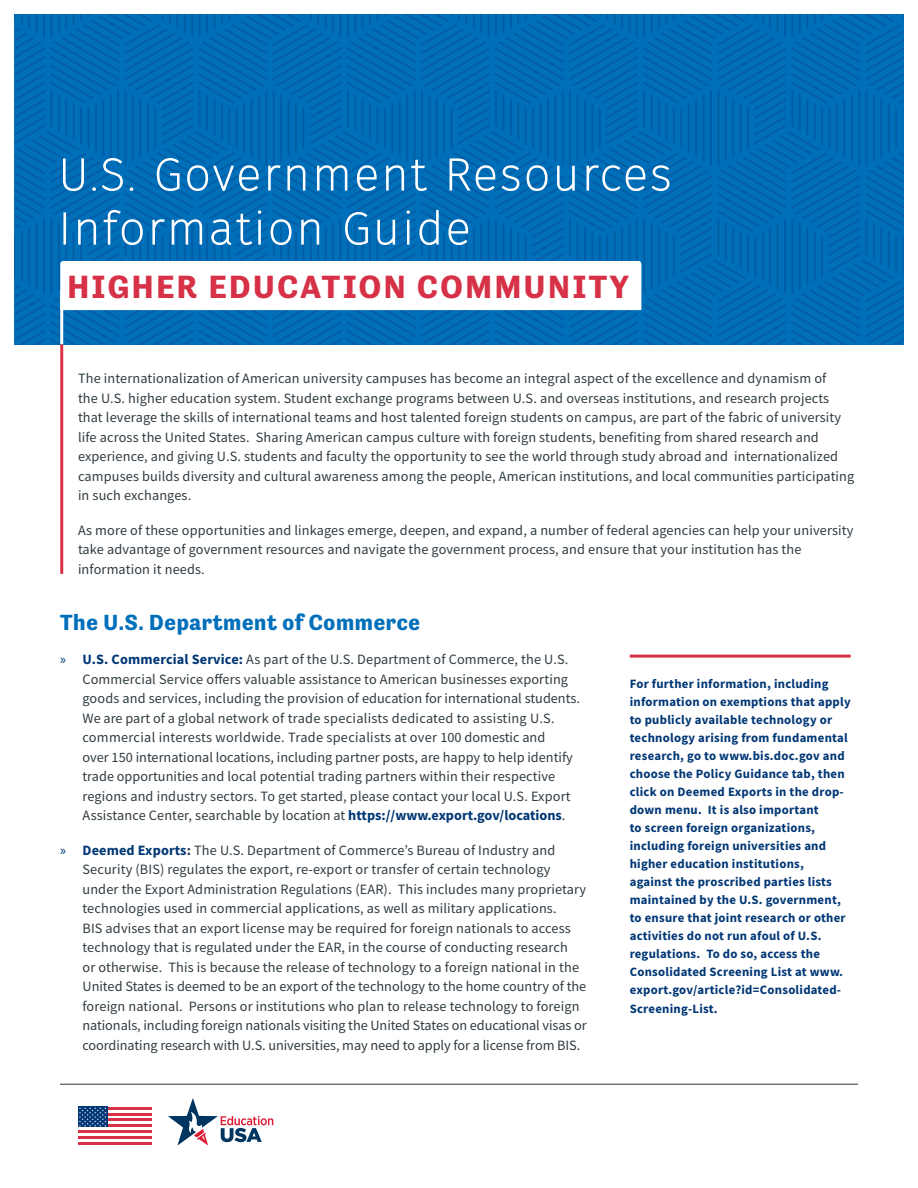
<style>
.page{position:relative;width:918px;height:1188px;background:#fff}
.page>*{position:absolute;margin:0;border:0;box-sizing:border-box;transform-origin:0 0}
.t1{font:700 33px "Tenso";letter-spacing:.08em;color:#d63146}
.Subhead{font:700 22.5px "Tenso";letter-spacing:.03em;color:#006fba}
.body{font:14.25px/19.5px "Source Sans Pro";letter-spacing:.01em;color:#2f3b41}
.body-2{font:700 12.75px/18px "Source Sans Pro";letter-spacing:.02em;color:#013775}
.s1{font-family:"Myriad Pro";color:#013775}
.s2{font-weight:700;color:#013775}
.s3{font-weight:700}
</style>
<div class="page">
<svg style="left:14px;top:14px;width:445px;height:330px;background:#006ab4"></svg>
<svg style="left:459px;top:14px;width:445px;height:330px;background:#006ab4"></svg>
<svg style="left:60px;top:261px;width:581px;height:49px"></svg>
<svg style="left:62px;top:158px;width:23px;height:34px"></svg>
<svg style="left:92px;top:157px;width:32px;height:35px"></svg>
<svg style="left:130px;top:187px;width:3px;height:4px"></svg>
<svg style="left:156px;top:157px;width:24px;height:35px"></svg>
<svg style="left:186px;top:165px;width:73px;height:28px;background:#3b8dc5"></svg>
<svg style="left:267px;top:165px;width:14px;height:26px"></svg>
<svg style="left:287px;top:165px;width:19px;height:26px"></svg>
<svg style="left:316px;top:165px;width:32px;height:26px"></svg>
<svg style="left:356px;top:165px;width:21px;height:27px"></svg>
<svg style="left:385px;top:165px;width:20px;height:26px"></svg>
<svg style="left:411px;top:159px;width:17px;height:33px"></svg>
<svg style="left:449px;top:158px;width:71px;height:34px"></svg>
<svg style="left:526px;top:165px;width:22px;height:27px"></svg>
<svg style="left:556px;top:165px;width:19px;height:27px"></svg>
<svg style="left:586px;top:165px;width:84px;height:27px"></svg>
<svg style="left:77px;top:219px;width:20px;height:26px"></svg>
<svg style="left:103px;top:209px;width:40px;height:37px"></svg>
<svg style="left:152px;top:219px;width:51px;height:26px"></svg>
<svg style="left:211px;top:211px;width:50px;height:35px;background:#2f86c2"></svg>
<div style="left:258px;top:220px;width:3px;height:25px;border:2px solid #fff"></div>
<svg style="left:270px;top:219px;width:22px;height:27px"></svg>
<svg style="left:301px;top:219px;width:19px;height:26px"></svg>
<svg style="left:344px;top:211px;width:25px;height:35px"></svg>
<svg style="left:377px;top:219px;width:19px;height:27px"></svg>
<svg style="left:419px;top:209px;width:20px;height:37px"></svg>
<svg style="left:448px;top:219px;width:21px;height:27px"></svg>
<hr style="left:78px;top:1130px;width:73px;height:3px;background:#d63146">
<hr style="left:78px;top:1136px;width:73px;height:3px;background:#d63146">
<hr style="left:78px;top:1142px;width:73px;height:3px;background:#d63146">
<hr style="left:107px;top:1107px;width:44px;height:3px;background:#d63146">
<hr style="left:107px;top:1113px;width:44px;height:2px;background:#d63146">
<hr style="left:107px;top:1118px;width:44px;height:3px;background:#d63146">
<hr style="left:107px;top:1124px;width:44px;height:3px;background:#d63146">
<div style="left:78px;top:1107px;width:29px;height:20px;background:#013775"></div>
<svg style="left:79px;top:1107px;width:27px;height:20px"></svg>
<svg style="left:168px;top:1098px;width:105px;height:47px"></svg>
<hr style="left:60px;top:291px;width:3px;height:53px;background:#fff">
<hr style="left:60px;top:344px;width:3px;height:230px;background:#d63146">
<hr style="left:630px;top:655px;width:221px;height:3px;background:#d63146">
<hr style="left:60px;top:1084px;width:798px;height:1px;background:#2f3b41">
<p class="t1" style="left:68px;top:268px;width:563px">HIGHER EDUCATION COMMUNITY</p>
<p class="body" style="left:78px;top:369px;width:778px">The internationalization of American university campuses has become an integral aspect of the excellence and dynamism of<br>the U.S. higher education system. Student exchange programs between U.S. and overseas institutions, and research projects that leverage the skills of international teams and host talented foreign students on campus, are part of the fabric of university life across the United States. Sharing American campus culture with foreign students, benefiting from shared research and experience, and giving U.S. students and faculty the opportunity to see the world through study abroad and internationalized campuses builds diversity and cultural awareness among the people, American institutions, and local communities participating in such exchanges.</p>
<p class="body" style="left:78px;top:520px;width:777px">As more of these opportunities and linkages emerge, deepen, and expand, a number of federal agencies can help your university take advantage of government resources and navigate the government process, and ensure that your institution has the information it needs.</p>
<p class="Subhead" style="left:60px;top:609px;width:361px">The U.S. Department of Commerce</p>
<p class="body" style="left:82px;top:650px;width:499px;text-indent:-22px"><span class="s1">»</span> <span class="s2">U.S. Commercial Service:</span> As part of the U.S. Department of Commerce, the U.S.<br>Commercial Service offers valuable assistance to American businesses exporting goods and services, including the provision of education for international students.<br>We are part of a global network of trade specialists dedicated to assisting U.S. commercial interests worldwide. Trade specialists at over 100 domestic and<br>over 150 international locations, including partner posts, are happy to help identify trade opportunities and local potential trading partners within their respective regions and industry sectors. To get started, please contact your local U.S. Export Assistance Center, searchable by location at <span class="s2">https://www.export.gov/locations</span>.</p>
<p class="body" style="left:82px;top:840px;width:506px;text-indent:-22px"><span class="s1">»</span> <span class="s2">Deemed Exports</span><span class="s3">:</span> The U.S. Department of Commerce’s Bureau of Industry and Security (BIS) regulates the export, re-export or transfer of certain technology under the Export Administration Regulations (EAR). This includes many proprietary technologies used in commercial applications, as well as military applications.<br>BIS advises that an export license may be required for foreign nationals to access technology that is regulated under the EAR, in the course of conducting research<br>or otherwise. This is because the release of technology to a foreign national in the United States is deemed to be an export of the technology to the home country of the foreign national. Persons or institutions who plan to release technology to foreign nationals, including foreign nationals visiting the United States on educational visas or coordinating research with U.S. universities, may need to apply for a license from BIS.</p>
<p class="body-2" style="left:630px;top:674px;width:222px">For further information, including information on exemptions that apply to publicly available technology or technology arising from fundamental research, go to www.bis.doc.gov and choose the Policy Guidance tab, then click on Deemed Exports in the drop&shy;down menu. It is also important<br>to screen foreign organizations, including foreign universities and higher education institutions,<br>against the proscribed parties lists maintained by the U.S. government, to ensure that joint research or other activities do not run afoul of U.S. regulations. To do so, access the Consolidated Screening List at www. export.gov/article?id=Consolidated-</p>
<p class="body-2" style="left:630px;top:1000px;width:89px">Screening-List.</p>
</div>
